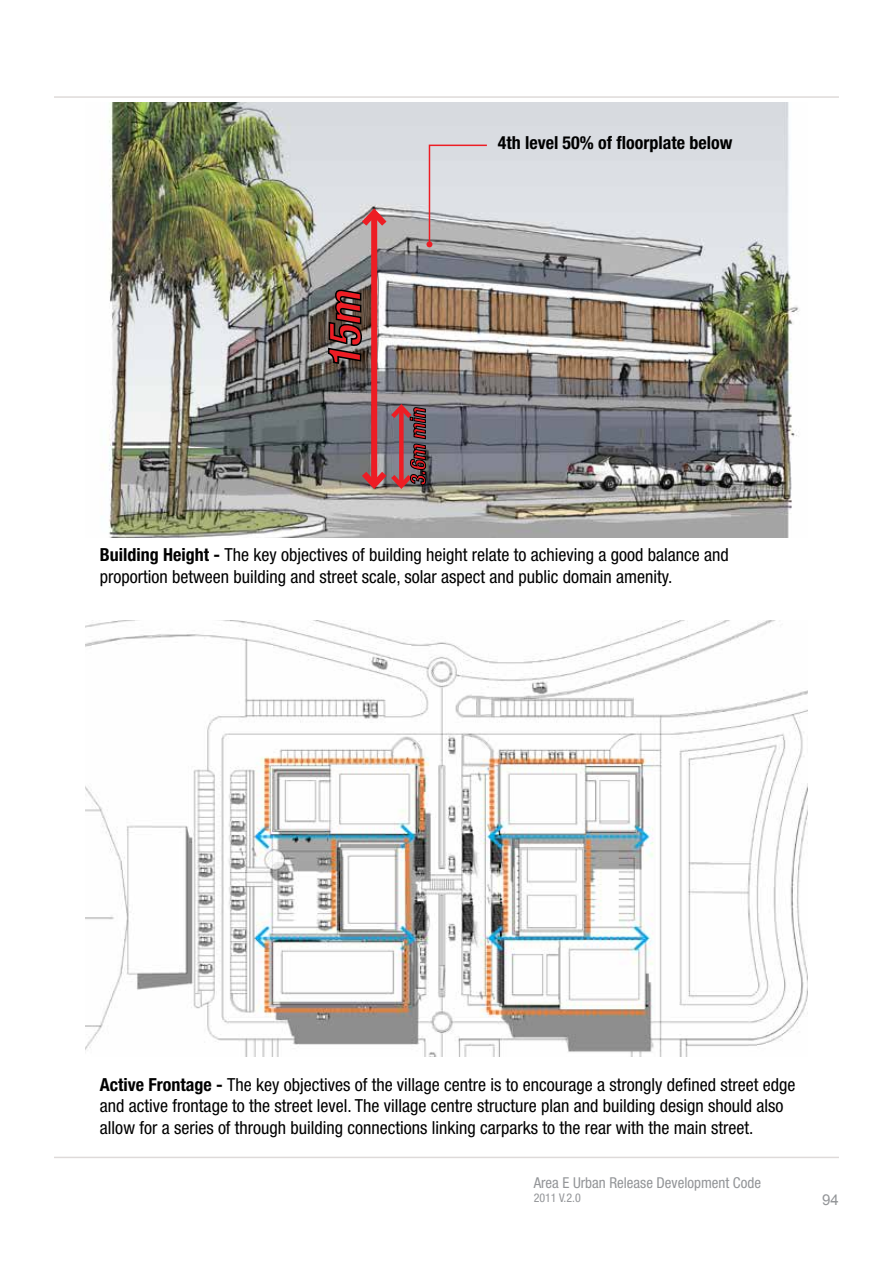
<style>
.page{position:relative;width:893px;height:1263px;background:#fff}
.page>*{position:absolute;margin:0;border:0;box-sizing:border-box;transform-origin:0 0}
.t1{font:italic 700 condensed 45px "Helvetica Neue LT Std";color:#ed1d24}
.t2{font:italic 700 condensed 21px "Helvetica Neue LT Std";color:#ed1d24}
.t3{font:condensed 18px/21.6px "Helvetica Neue LT Std";color:#000}
.t4{font:700 condensed 18px "Helvetica Neue LT Std";color:#000}
.t5{font:condensed 15px "Helvetica Neue LT Std";color:#939598}
.t6{font:15px "Arial";color:#939598}
.t7{font:condensed 12px "Helvetica Neue LT Std";color:#939598}
.s1{font-weight:700}
</style>
<div class="page">
<hr style="left:54px;top:96px;width:785px;height:2px;background:#bdb6b3">
<hr style="left:54px;top:1157px;width:785px;height:1px;background:#bdb6b3">
<img style="left:109px;top:102px;width:690px;height:436px">
<img style="left:85px;top:621px;width:723px;height:436px">
<div style="left:371px;top:213px;width:6px;height:272px;background:#ed1d24"></div>
<svg style="left:356px;top:204px;width:37px;height:28px"></svg>
<svg style="left:327px;top:288px;width:36px;height:77px;background:#5a5551"></svg>
<svg style="left:356px;top:401px;width:70px;height:92px;background:#866268"></svg>
<svg style="left:426px;top:144px;width:62px;height:103px;background:#cfc8cc"></svg>
<h1 class="t1" style="left:317px;top:369px;width:88px;rotate:-90deg">15m</h1>
<p class="t2" style="left:405px;top:486px;width:84px;rotate:-90deg">3.6m min</p>
<p class="t4" style="left:498px;top:132px;width:236px">4th level 50% of floorplate below</p>
<p class="t3" style="left:100px;top:544px;width:630px"><span class="s1">Building Height -</span> The key objectives of building height relate to achieving a good balance and proportion between building and street scale, solar aspect and public domain amenity.</p>
<p class="t3" style="left:100px;top:1073px;width:697px"><span class="s1">Active Frontage -</span> The key objectives of the village centre is to encourage a strongly defined street edge and active frontage to the street level. The village centre structure plan and building design should also allow for a series of through building connections linking carparks to the rear with the main street.</p>
<p class="t5" style="left:534px;top:1173px;width:229px">Area E Urban Release Development Code</p>
<p class="t7" style="left:534px;top:1191px;width:49px">2011 V.2.0</p>
<p class="t6" style="left:822px;top:1189px;width:18px">94</p>
</div>
